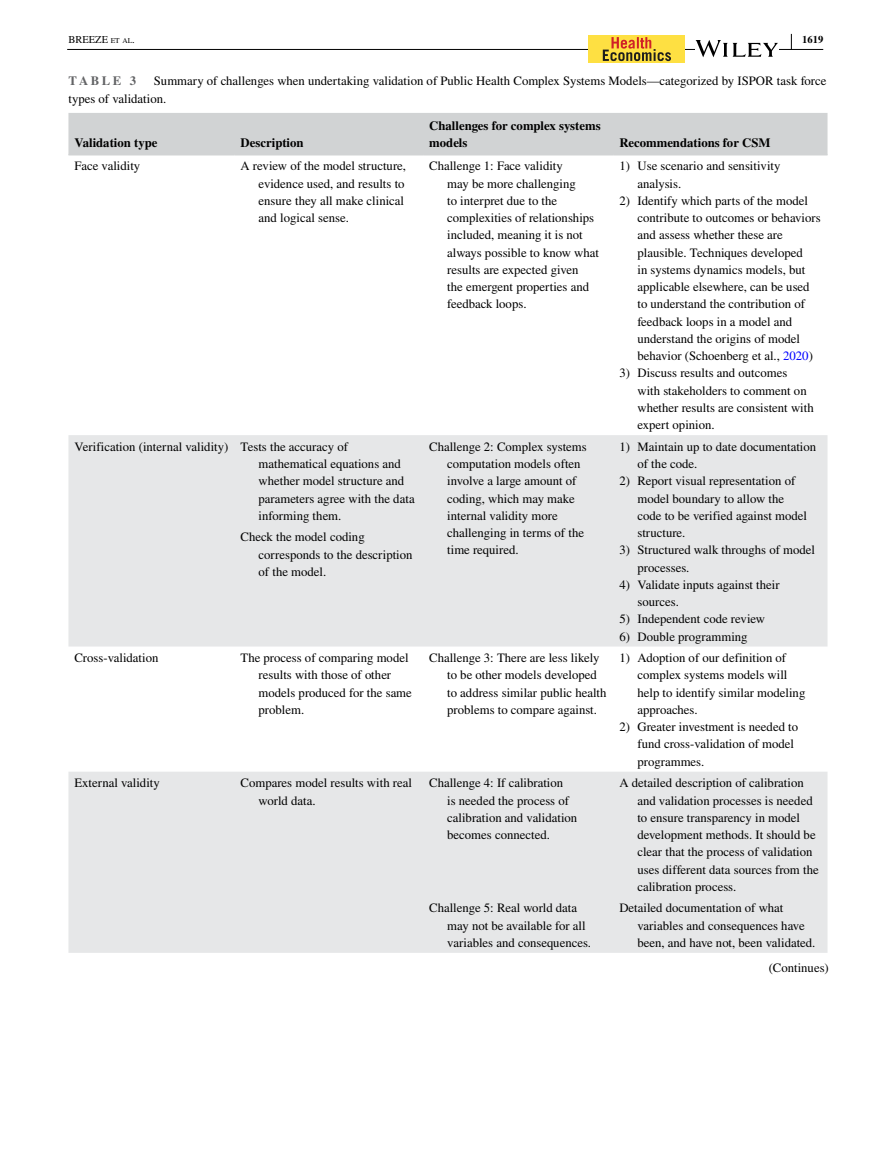
<style>
.page{position:relative;width:893px;height:1174px;background:#fff}
.page>*{position:absolute;margin:0;border:0;box-sizing:border-box;transform-origin:0 0}
.t1{font:12.75px/17.2px "STIX";color:#000}
.t2{font:700 12.75px/17.2px "STIX";color:#000}
.t3{font:700 12.75px "STIX";letter-spacing:.2em;color:#636466}
.t4{font:10.5px "STIX";color:#000}
.t5{font:700 10.5px "STIX";color:#000}
.s1{font-size:7.35px}
.s2{color:#00f}
</style>
<div class="page">
<hr style="left:67px;top:49px;width:756px;height:1px;background:#000">
<svg style="left:696px;top:40px;width:82px;height:17px"></svg>
<div style="left:589px;top:35px;width:96px;height:27px;background:#fee042"></div>
<svg style="left:603px;top:37px;width:68px;height:24px"></svg>
<svg style="left:791px;top:34px;width:1px;height:15px"></svg>
<div style="left:68px;top:113px;width:759px;height:41px;background:#d1d3d4"></div>
<svg style="left:68px;top:435px;width:759px;height:517px;fill:#e6e7e8"></svg>
<hr style="left:68px;top:154px;width:167px;height:1px;background:#d1d3d4">
<hr style="left:235px;top:154px;width:188px;height:1px;background:#d1d3d4">
<hr style="left:423px;top:154px;width:190px;height:1px;background:#d1d3d4">
<hr style="left:613px;top:154px;width:214px;height:1px;background:#d1d3d4">
<p class="t4" style="left:68px;top:32px;width:68px">BREEZE <span class="s1">et al</span>.</p>
<p class="t5" style="left:802px;top:34px;width:22px">1619</p>
<p class="t3" style="left:68px;top:73px;width:69px">TABLE 3</p>
<p class="t1" style="left:68px;top:73px;width:759px;line-height:18px;text-indent:85px">Summary of challenges when undertaking validation of Public Health Complex Systems Models—categorized by ISPOR task force types of validation.</p>
<p class="t2" style="left:74px;top:134px;width:85px">Validation type</p>
<p class="t2" style="left:241px;top:134px;width:65px">Description</p>
<p class="t2" style="left:429px;top:117px;width:173px">Challenges for complex systems models</p>
<p class="t2" style="left:619px;top:134px;width:153px">Recommendations for CSM</p>
<p class="t1" style="left:74px;top:158px;width:67px">Face validity</p>
<p class="t1" style="left:259px;top:158px;width:149px;text-indent:-18px">A review of the model structure, evidence used, and results to ensure they all make clinical and logical sense.</p>
<p class="t1" style="left:447px;top:158px;width:153px;text-indent:-18px">Challenge 1: Face validity<br>may be more challenging<br>to interpret due to the complexities of relationships included, meaning it is not always possible to know what results are expected given<br>the emergent properties and feedback loops.</p>
<p class="t1" style="left:637px;top:158px;width:144px;text-indent:-18px">1) Use scenario and sensitivity analysis.</p>
<p class="t1" style="left:637px;top:193px;width:185px;text-indent:-18px">2) Identify which parts of the model contribute to outcomes or behaviors and assess whether these are plausible. Techniques developed<br>in systems dynamics models, but applicable elsewhere, can be used to understand the contribution of feedback loops in a model and understand the origins of model behavior (Schoenberg et al., <span class="s2">2020</span>)</p>
<p class="t1" style="left:637px;top:365px;width:178px;text-indent:-18px">3) Discuss results and outcomes<br>with stakeholders to comment on whether results are consistent with expert opinion.</p>
<p class="t1" style="left:259px;top:439px;width:158px;text-indent:-184px">Verification (internal validity) Tests the accuracy of mathematical equations and whether model structure and parameters agree with the data informing them.</p>
<p class="t1" style="left:447px;top:439px;width:141px;text-indent:-18px">Challenge 2: Complex systems computation models often involve a large amount of coding, which may make internal validity more challenging in terms of the time required.</p>
<p class="t1" style="left:637px;top:439px;width:180px;text-indent:-18px">1) Maintain up to date documentation of the code.</p>
<p class="t1" style="left:637px;top:473px;width:171px;text-indent:-18px">2) Report visual representation of model boundary to allow the code to be verified against model structure.</p>
<p class="t1" style="left:637px;top:542px;width:179px;text-indent:-18px">3) Structured walk throughs of model processes.</p>
<p class="t1" style="left:637px;top:577px;width:144px;text-indent:-18px">4) Validate inputs against their sources.</p>
<p class="t1" style="left:619px;top:611px;width:147px">5) Independent code review</p>
<p class="t1" style="left:619px;top:628px;width:130px">6) Double programming</p>
<p class="t1" style="left:259px;top:529px;width:155px;text-indent:-18px">Check the model coding corresponds to the description of the model.</p>
<p class="t1" style="left:74px;top:650px;width:85px">Cross-validation</p>
<p class="t1" style="left:259px;top:650px;width:155px;text-indent:-18px">The process of comparing model results with those of other models produced for the same problem.</p>
<p class="t1" style="left:447px;top:650px;width:161px;text-indent:-18px">Challenge 3: There are less likely to be other models developed to address similar public health problems to compare against.</p>
<p class="t1" style="left:637px;top:650px;width:169px;text-indent:-18px">1) Adoption of our definition of complex systems models will help to identify similar modeling approaches.</p>
<p class="t1" style="left:637px;top:719px;width:162px;text-indent:-18px">2) Greater investment is needed to fund cross-validation of model programmes.</p>
<p class="t1" style="left:74px;top:775px;width:87px">External validity</p>
<p class="t1" style="left:259px;top:775px;width:155px;text-indent:-18px">Compares model results with real world data.</p>
<p class="t1" style="left:447px;top:775px;width:132px;text-indent:-18px">Challenge 4: If calibration<br>is needed the process of calibration and validation becomes connected.</p>
<p class="t1" style="left:637px;top:775px;width:183px;text-indent:-18px">A detailed description of calibration and validation processes is needed to ensure transparency in model development methods. It should be clear that the process of validation uses different data sources from the calibration process.</p>
<p class="t1" style="left:447px;top:900px;width:145px;text-indent:-18px">Challenge 5: Real world data may not be available for all variables and consequences.</p>
<p class="t1" style="left:637px;top:900px;width:180px;text-indent:-18px">Detailed documentation of what variables and consequences have been, and have not, been validated.</p>
<p class="t1" style="left:769px;top:959px;width:62px">(Continues)</p>
</div>
